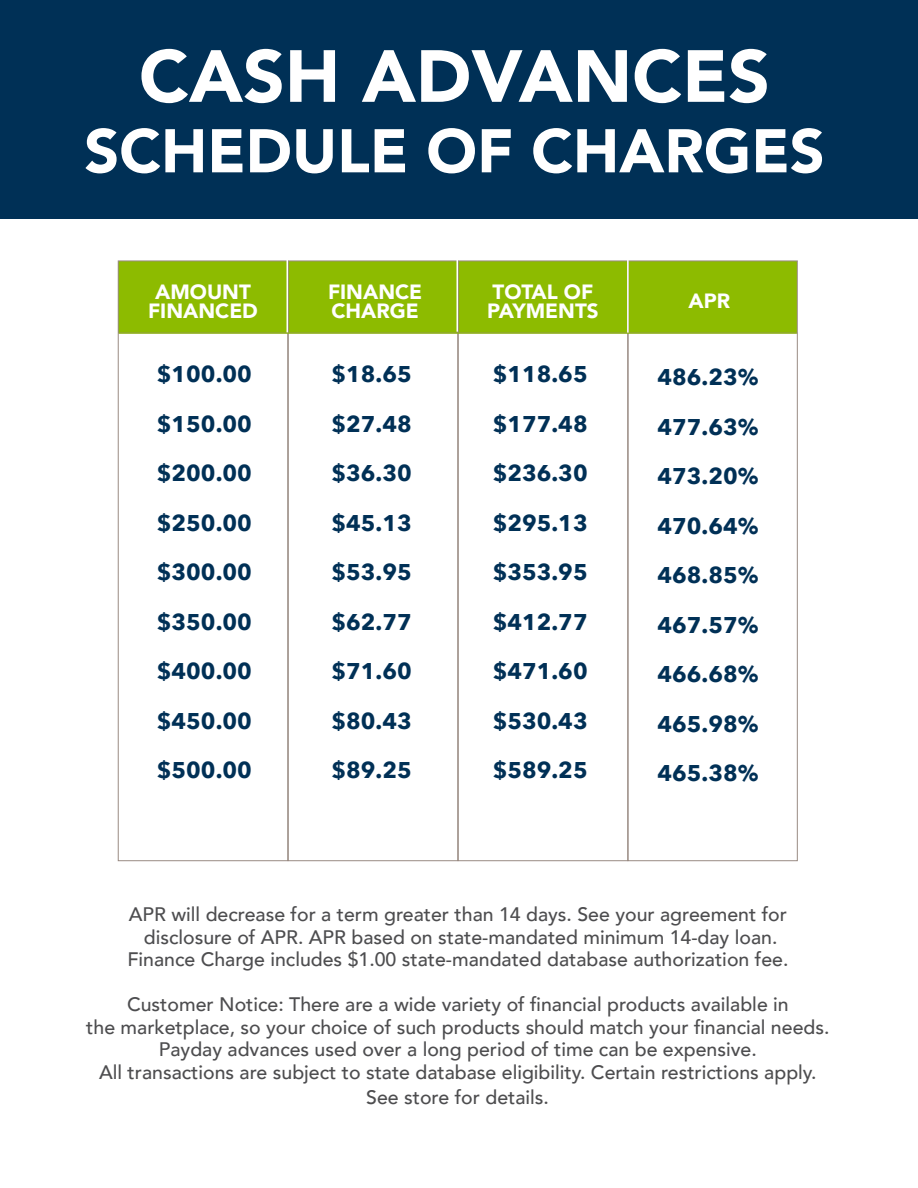
<style>
.page{position:relative;width:918px;height:1188px;background:#fff}
.page>*{position:absolute;margin:0;border:0;box-sizing:border-box;transform-origin:0 0}
.t1{font:900 72.9px "Avenir";color:#fff}
.t2{font:900 60.9px "Avenir";color:#fff}
.t3{font:700 22.8px/49.5px "Avenir Next";color:#003056;text-align:justify}
.t4{font:900 20.55px/18.9px "Avenir";color:#fff}
.t5{font:500 19.5px/22.5px "Avenir";color:#4d4d4f;text-align:center}
</style>
<div class="page">
<div style="left:0;top:0;width:918px;height:218px;background:#003056"></div>
<div style="left:119px;top:261px;width:678px;height:72px;background:#8dbb00"></div>
<div style="left:458px;top:261px;width:170px;height:600px;border:1px solid #998b83"></div>
<div style="left:628px;top:261px;width:170px;height:600px;border:1px solid #998b83"></div>
<hr style="left:118px;top:333px;width:680px;height:1px;background:#998b83">
<div style="left:288px;top:261px;width:170px;height:600px;border:1px solid #998b83"></div>
<div style="left:118px;top:261px;width:170px;height:600px;border:1px solid #998b83"></div>
<hr style="left:287px;top:256px;width:1px;height:77px;background:#fff">
<hr style="left:457px;top:255px;width:1px;height:77px;background:#fff">
<hr style="left:627px;top:256px;width:2px;height:77px;background:#fff">
<hr style="left:119px;top:333px;width:678px;height:1px;background:#8dbb00">
<h1 class="t1" style="left:139px;top:14px;width:632px">CASH ADVANCES</h1>
<h2 class="t2" style="left:84px;top:99px;width:742px">SCHEDULE OF CHARGES</h2>
<p class="t4" style="left:148px;top:282px;width:111px;text-align:center">AMOUNT<br>FINANCED</p>
<p class="t4" style="left:328px;top:282px;width:96px">FINANCE<br>CHARGE</p>
<p class="t4" style="left:487px;top:282px;width:113px">TOTAL OF<br>PAYMENTS</p>
<p class="t4" style="left:689px;top:291px;width:43px">APR</p>
<p class="t3" style="left:332px;top:349px;width:82px">$18.65 $27.48 $36.30 $45.13 $53.95 $62.77 $71.60 $80.43 $89.25</p>
<p class="t3" style="left:493px;top:349px;width:96px">$118.65 $177.48 $236.30 $295.13 $353.95 $412.77 $471.60 $530.43 $589.25</p>
<p class="t3" style="left:157px;top:349px;width:96px">$100.00 $150.00 $200.00 $250.00 $300.00 $350.00 $400.00 $450.00 $500.00</p>
<p class="t3" style="left:657px;top:352px;width:102px">486.23% 477.63% 473.20% 470.64% 468.85% 467.57% 466.68% 465.98% 465.38%</p>
<p class="t5" style="left:127px;top:902px;width:663px">APR will decrease for a term greater than 14 days. See your agreement for disclosure of APR. APR based on state-mandated minimum 14-day loan.<br>Finance Charge includes $1.00 state-mandated database authorization fee.</p>
<p class="t5" style="left:86px;top:992px;width:745px">Customer Notice: There are a wide variety of financial products available in<br>the marketplace, so your choice of such products should match your financial needs.<br>Payday advances used over a long period of time can be expensive.<br>All transactions are subject to state database eligibility. Certain restrictions apply.</p>
<p class="t5" style="left:366px;top:1085px;width:184px">See store for details.</p>
</div>
